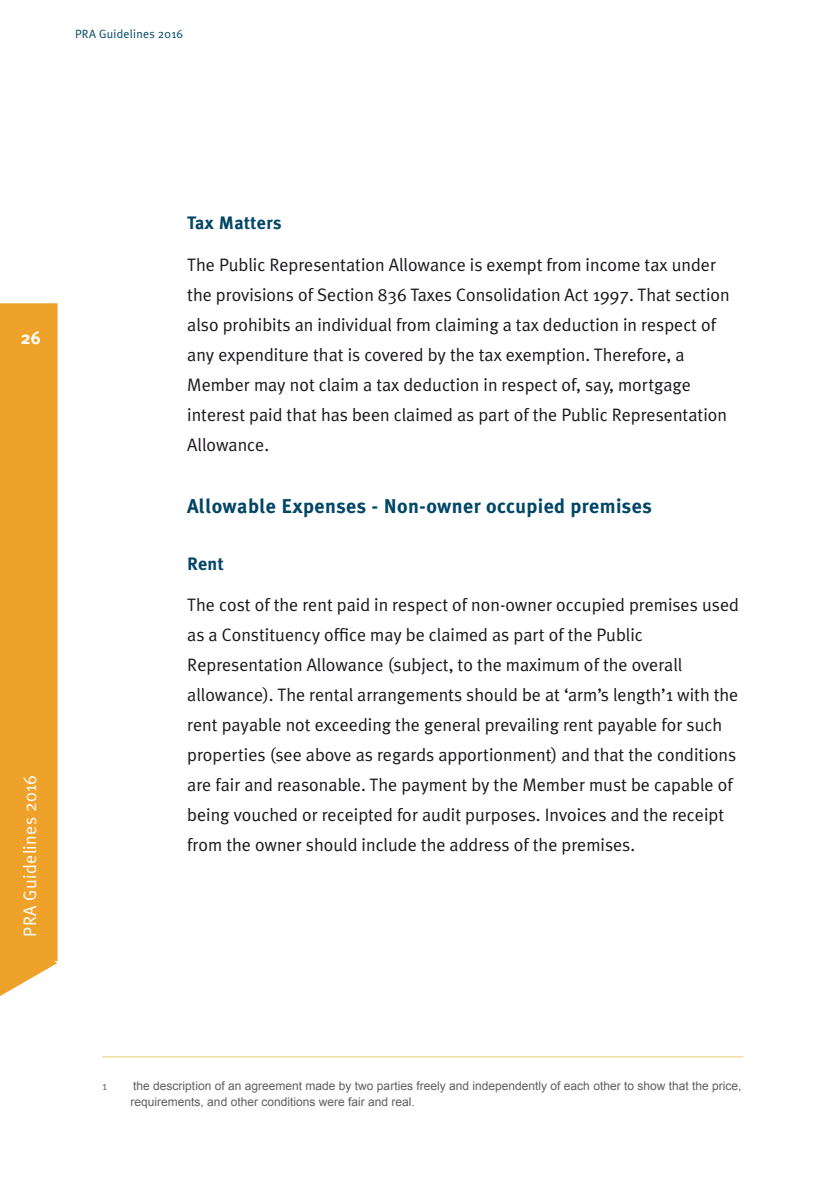
<style>
.page{position:relative;width:840px;height:1191px;background:#fff}
.page>*{position:absolute;margin:0;border:0;box-sizing:border-box;transform-origin:0 0}
.t1{font:700 20px "Meta Plus";letter-spacing:.02em;color:#004667}
.t2{font:18px/30px "Meta Plus Normal";color:#1a171c}
.t3{font:18px "Meta Plus Normal";letter-spacing:.02em;color:#fff}
.t4{font:700 18px "Meta Plus";letter-spacing:.02em;color:#004667}
.t5{font:700 18px "Meta Plus";color:#fff}
.t6{font:12px/16px "Arial";color:#5f5f5f}
.t7{font:12px "Meta Plus Normal";letter-spacing:.02em;color:#004667}
.t8{font:12px "Meta Plus Normal";color:#707173}
</style>
<div class="page">
<div style="left:0;top:303px;width:58px;height:693px;background:#efa22a"></div>
<hr style="left:102px;top:1056px;width:641px;height:1px;background:#eacc77">
<p class="t7" style="left:75px;top:27px;width:109px">PRA Guidelines 2016</p>
<p class="t5" style="left:21px;top:327px;width:22px">26</p>
<p class="t3" style="left:20px;top:936px;width:163px;rotate:-90deg">PRA Guidelines 2016</p>
<p class="t4" style="left:187px;top:213px;width:96px">Tax Matters</p>
<p class="t2" style="left:187px;top:249px;width:543px">The Public Representation Allowance is exempt from income tax under the provisions of Section 836 Taxes Consolidation Act 1997. That section also prohibits an individual from claiming a tax deduction in respect of any expenditure that is covered by the tax exemption. Therefore, a Member may not claim a tax deduction in respect of, say, mortgage interest paid that has been claimed as part of the Public Representation Allowance.</p>
<p class="t1" style="left:187px;top:495px;width:466px">Allowable Expenses - Non-owner occupied premises</p>
<p class="t4" style="left:187px;top:553px;width:38px">Rent</p>
<p class="t2" style="left:187px;top:590px;width:553px">The cost of the rent paid in respect of non-owner occupied premises used as a Constituency office may be claimed as part of the Public Representation Allowance (subject, to the maximum of the overall allowance). The rental arrangements should be at ‘arm’s length’1 with the rent payable not exceeding the general prevailing rent payable for such properties (see above as regards apportionment) and that the conditions are fair and reasonable. The payment by the Member must be capable of being vouched or receipted for audit purposes. Invoices and the receipt from the owner should include the address of the premises.</p>
<p class="t8" style="left:102px;top:1078px;width:6px">1</p>
<p class="t6" style="left:130px;top:1077px;width:612px">the description of an agreement made by two parties freely and independently of each other to show that the price, requirements, and other conditions were fair and real.</p>
</div>
